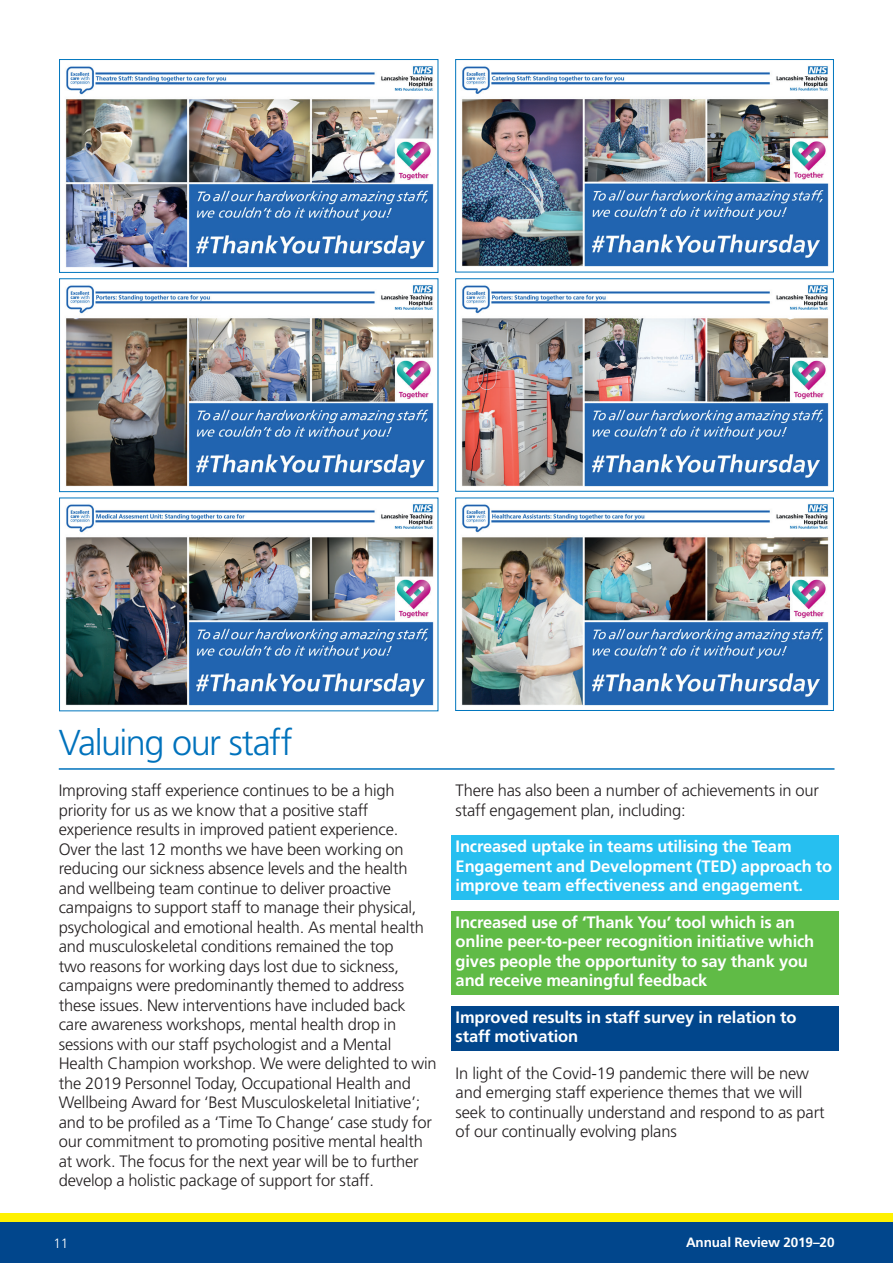
<style>
.page{position:relative;width:893px;height:1263px;background:#fff}
.page>*{position:absolute;margin:0;border:0;box-sizing:border-box;transform-origin:0 0}
.Page_headline{font:300 36px "Frutiger LT Std";letter-spacing:-.04em;color:#0072bc}
.body{font:300 16.5px/19.5px "Frutiger LT Std";letter-spacing:-.01em;color:#231f20}
.Body_shading_lt_gree{font:700 16.5px/19.5px "Frutiger LT Std";letter-spacing:-.01em;color:#fff}
.body_shading{font:700 16.5px/19.5px "Frutiger LT Std";letter-spacing:-.01em;color:#fff}
.Body_shading_dk_blue{font:700 16.5px/19.5px "Frutiger LT Std";letter-spacing:-.01em;color:#fff}
.t1{font:700 13.5px "Frutiger LT Std";letter-spacing:-.01em;color:#fff}
.t2{font:300 13.5px "Frutiger LT Std";color:#fff}
</style>
<div class="page">
<div style="left:0;top:1214px;width:893px;height:34px;background:#fff101"></div>
<div style="left:0;top:1222px;width:893px;height:41px;background:#01468c"></div>
<hr style="left:59px;top:768px;width:775px;height:2px;background:#0072bc">
<div style="left:451px;top:836px;width:388px;height:64px;background:#26bff0"></div>
<div style="left:451px;top:911px;width:388px;height:84px;background:#60bb46"></div>
<div style="left:451px;top:1006px;width:388px;height:45px;background:#01468c"></div>
<img style="left:65px;top:66px;width:369px;height:202px">
<div style="left:59px;top:59px;width:379px;height:214px;border:1px solid #0076be"></div>
<img style="left:66px;top:285px;width:368px;height:202px">
<div style="left:59px;top:279px;width:379px;height:213px;border:1px solid #0076be"></div>
<img style="left:65px;top:504px;width:369px;height:202px">
<img style="left:461px;top:66px;width:368px;height:201px">
<div style="left:455px;top:59px;width:379px;height:213px;border:1px solid #0076be"></div>
<img style="left:461px;top:285px;width:368px;height:202px">
<div style="left:455px;top:279px;width:379px;height:212px;border:1px solid #0076be"></div>
<img style="left:461px;top:504px;width:368px;height:202px">
<div style="left:455px;top:498px;width:379px;height:213px;border:1px solid #0076be"></div>
<p class="Page_headline" style="left:59px;top:723px;width:235px">Valuing our staff</p>
<p class="body" style="left:59px;top:781px;width:379px">Improving staff experience continues to be a high priority for us as we know that a positive staff experience results in improved patient experience.<br>Over the last 12 months we have been working on reducing our sickness absence levels and the health and wellbeing team continue to deliver proactive campaigns to support staff to manage their physical, psychological and emotional health. As mental health and musculoskeletal conditions remained the top<br>two reasons for working days lost due to sickness, campaigns were predominantly themed to address these issues. New interventions have included back care awareness workshops, mental health drop in sessions with our staff psychologist and a Mental Health Champion workshop. We were delighted to win the 2019 Personnel Today, Occupational Health and Wellbeing Award for ‘Best Musculoskeletal Initiative’; and to be profiled as a ‘Time To Change’ case study for our commitment to promoting positive mental health at work. The focus for the next year will be to further develop a holistic package of support for staff.</p>
<p class="body" style="left:456px;top:781px;width:365px">There has also been a number of achievements in our staff engagement plan, including:</p>
<p class="body_shading" style="left:456px;top:837px;width:378px">Increased uptake in teams utilising the Team<br>Engagement and Development (TED) approach to improve team effectiveness and engagement.</p>
<p class="Body_shading_lt_gree" style="left:456px;top:912px;width:360px">Increased use of ‘Thank You’ tool which is an online peer-to-peer recognition initiative which gives people the opportunity to say thank you and receive meaningful feedback</p>
<p class="Body_shading_dk_blue" style="left:456px;top:1007px;width:342px">Improved results in staff survey in relation to staff motivation</p>
<p class="body" style="left:456px;top:1063px;width:370px">In light of the Covid-19 pandemic there will be new and emerging staff experience themes that we will seek to continually understand and respond to as part of our continually evolving plans</p>
<p class="t2" style="left:54px;top:1236px;width:16px">11</p>
<p class="t1" style="left:686px;top:1234px;width:150px">Annual Review 2019–20</p>
</div>
